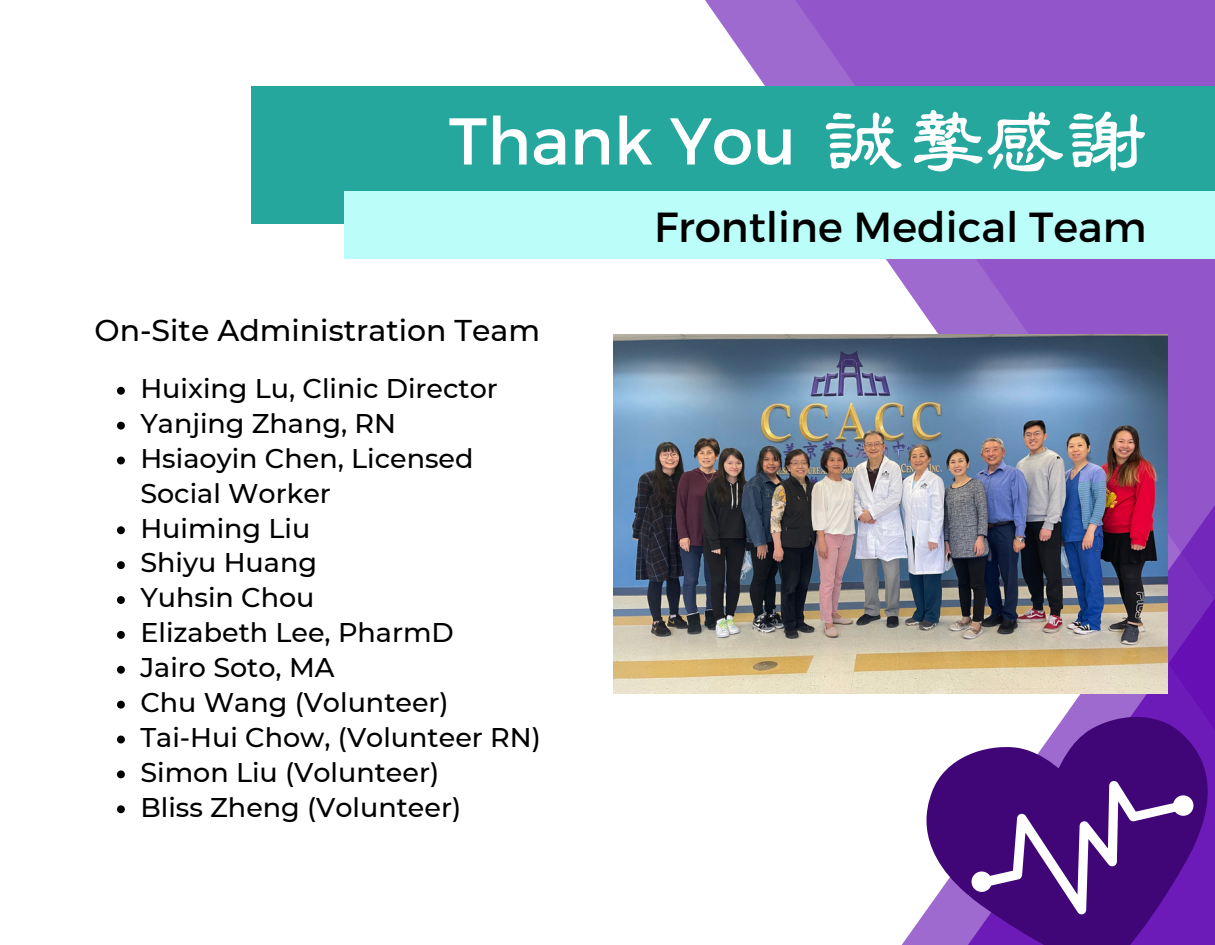
<style>
.page{position:relative;width:1215px;height:945px;background:#fff}
.page>*{position:absolute;margin:0;border:0;box-sizing:border-box;transform-origin:0 0}
.t1{font:500 81px "Han Wang Li Su";color:#fff}
.t2{font:66px "Montserrat";color:#fff}
.t3{font:42px "Montserrat";color:#000}
.t4{font:500 30px "Montserrat";color:#000}
.t5{font:500 27px/34.8px "Montserrat";color:#000}
</style>
<div class="page">
<svg style="left:613px;top:0;width:602px;height:694px;fill:#9256ca"></svg>
<svg style="left:746px;top:267px;width:469px;height:427px"></svg>
<svg style="left:800px;top:284px;width:415px;height:410px;fill:#9256ca"></svg>
<div style="left:252px;top:86px;width:963px;height:138px;background:#25a79e"></div>
<div style="left:344px;top:192px;width:871px;height:67px;background:#bbfdf9"></div>
<svg style="left:117px;top:387px;width:8px;height:8px"></svg>
<svg style="left:117px;top:422px;width:8px;height:8px"></svg>
<svg style="left:117px;top:457px;width:8px;height:7px"></svg>
<svg style="left:117px;top:526px;width:8px;height:8px"></svg>
<svg style="left:117px;top:561px;width:8px;height:8px"></svg>
<svg style="left:117px;top:596px;width:8px;height:8px"></svg>
<svg style="left:117px;top:631px;width:8px;height:8px"></svg>
<svg style="left:117px;top:666px;width:8px;height:8px"></svg>
<svg style="left:117px;top:701px;width:8px;height:8px"></svg>
<svg style="left:117px;top:736px;width:8px;height:7px"></svg>
<svg style="left:117px;top:770px;width:8px;height:8px"></svg>
<svg style="left:117px;top:805px;width:8px;height:8px"></svg>
<svg style="left:891px;top:693px;width:324px;height:252px"></svg>
<svg style="left:962px;top:767px;width:240px;height:168px;background:#5d288f"></svg>
<img style="left:614px;top:334px;width:553px;height:359px">
<h2 class="t2" style="left:449px;top:98px;width:349px">Thank You</h2>
<h1 class="t1" style="left:823px;top:100px;width:325px">誠摯感謝</h1>
<p class="t4" style="left:94px;top:312px;width:447px">On-Site Administration Team</p>
<p class="t5" style="left:140px;top:371px;width:402px">Huixing Lu, Clinic Director<br>Yanjing Zhang, RN<br>Hsiaoyin Chen, Licensed<br>Social Worker<br>Huiming Liu<br>Shiyu Huang<br>Yuhsin Chou<br>Elizabeth Lee, PharmD<br>Jairo Soto, MA<br>Chu Wang (Volunteer)<br>Tai-Hui Chow, (Volunteer RN)<br>Simon Liu (Volunteer)<br>Bliss Zheng (Volunteer)</p>
<h3 class="t3" style="left:654px;top:200px;width:494px">Frontline Medical Team</h3>
</div>
